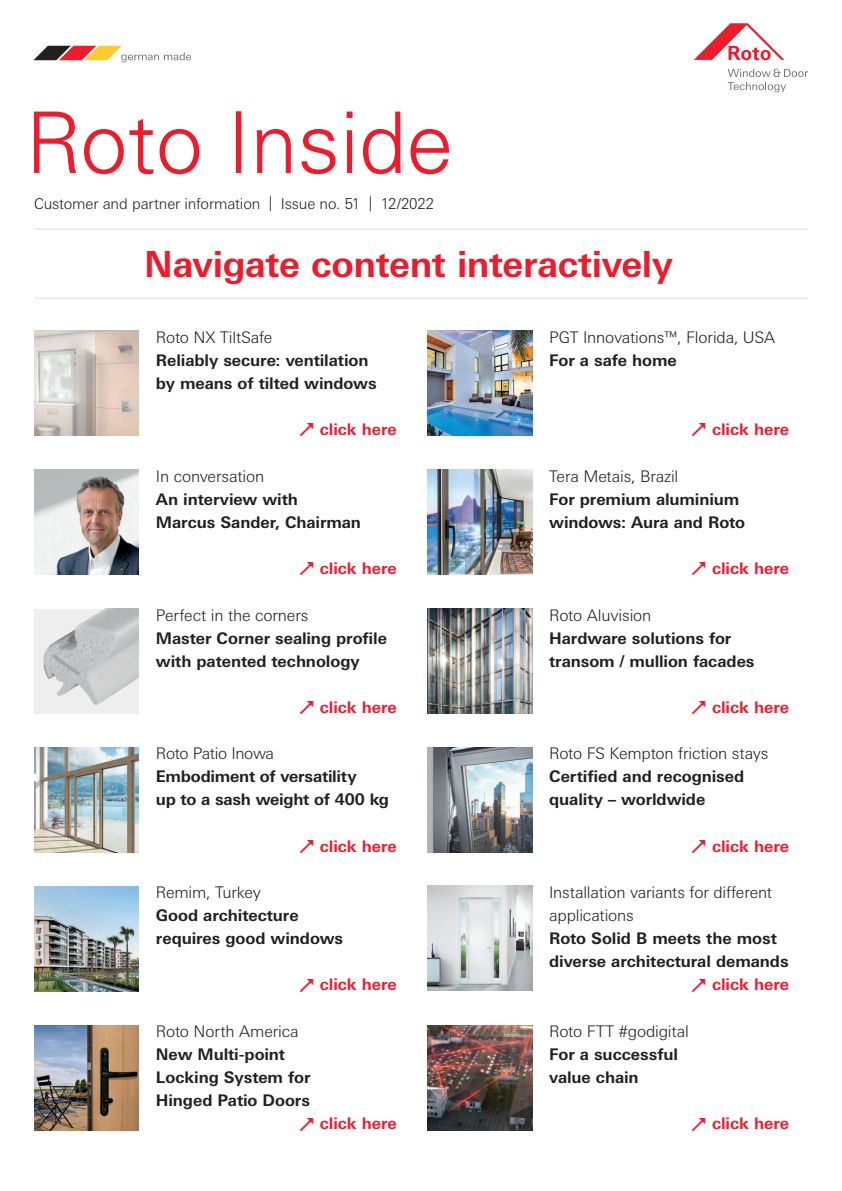
<style>
.page{position:relative;width:842px;height:1191px;background:#fff}
.page>*{position:absolute;margin:0;border:0;box-sizing:border-box;transform-origin:0 0}
.t1{font:700 36px "Univers Next W1 G";letter-spacing:-.01em;color:#ee1b2d}
.t2{font:700 16px/23px "Univers Next W1 G";letter-spacing:-.005em;color:#231f20}
.t3{font:300 16px/23px "Univers Next W1 G";letter-spacing:-.01em;color:#231f20}
.t4{font:700 16px "Univers Next W1 G";letter-spacing:-.005em;color:#ee1b2d}
.t5{font:300 15px "Univers Next W1 G";letter-spacing:-.01em;color:#231f20}
</style>
<div class="page">
<hr style="left:34px;top:298px;width:774px;height:1px;background:#dcdddf">
<img style="left:34px;top:331px;width:105px;height:104px">
<img style="left:428px;top:469px;width:105px;height:105px">
<img style="left:428px;top:608px;width:105px;height:105px">
<img style="left:428px;top:747px;width:105px;height:105px">
<img style="left:428px;top:886px;width:105px;height:104px">
<img style="left:428px;top:1025px;width:105px;height:105px">
<img style="left:428px;top:331px;width:105px;height:104px">
<hr style="left:34px;top:229px;width:774px;height:1px;background:#dcdddf">
<svg style="left:236px;top:111px;width:213px;height:63px"></svg>
<svg style="left:34px;top:112px;width:165px;height:62px"></svg>
<img style="left:34px;top:469px;width:105px;height:105px">
<img style="left:34px;top:886px;width:105px;height:105px">
<img style="left:34px;top:608px;width:105px;height:105px">
<img style="left:34px;top:747px;width:105px;height:105px">
<img style="left:34px;top:1025px;width:105px;height:105px">
<svg style="left:33px;top:46px;width:158px;height:16px"></svg>
<svg style="left:728px;top:69px;width:80px;height:23px"></svg>
<svg style="left:694px;top:23px;width:90px;height:37px"></svg>
<p class="t5" style="left:34px;top:195px;width:402px">Customer and partner information | Issue no. 51 | 12/2022</p>
<h1 class="t1" style="left:144px;top:242px;width:530px">Navigate content interactively</h1>
<p class="t3" style="left:156px;top:325px;width:118px">Roto NX TiltSafe</p>
<p class="t2" style="left:156px;top:348px;width:222px">Reliably secure: ventilation by means of tilted windows</p>
<p class="t4" style="left:320px;top:419px;width:79px">click here</p>
<p class="t3" style="left:156px;top:464px;width:110px">In conversation</p>
<p class="t2" style="left:156px;top:487px;width:207px">An interview with<br>Marcus Sander, Chairman</p>
<p class="t4" style="left:320px;top:558px;width:79px">click here</p>
<p class="t3" style="left:156px;top:603px;width:154px">Perfect in the corners</p>
<p class="t2" style="left:156px;top:626px;width:233px">Master Corner sealing profile with patented technology</p>
<p class="t4" style="left:320px;top:697px;width:79px">click here</p>
<p class="t3" style="left:156px;top:742px;width:120px">Roto Patio Inowa</p>
<p class="t2" style="left:156px;top:765px;width:235px">Embodiment of versatility<br>up to a sash weight of 400 kg</p>
<p class="t4" style="left:320px;top:836px;width:79px">click here</p>
<p class="t3" style="left:156px;top:881px;width:106px">Remim, Turkey</p>
<p class="t2" style="left:156px;top:904px;width:189px">Good architecture requires good windows</p>
<p class="t4" style="left:320px;top:975px;width:79px">click here</p>
<p class="t3" style="left:156px;top:1020px;width:144px">Roto North America</p>
<p class="t2" style="left:156px;top:1043px;width:156px">New Multi-point<br>Locking System for<br>Hinged Patio Doors</p>
<p class="t4" style="left:320px;top:1114px;width:79px">click here</p>
<p class="t3" style="left:549px;top:325px;width:228px">PGT Innovations™, Florida, USA</p>
<p class="t2" style="left:549px;top:348px;width:129px">For a safe home</p>
<p class="t4" style="left:712px;top:419px;width:79px">click here</p>
<p class="t3" style="left:549px;top:464px;width:131px">Tera Metais, Brazil</p>
<p class="t2" style="left:549px;top:487px;width:197px">For premium aluminium windows: Aura and Roto</p>
<p class="t4" style="left:712px;top:558px;width:79px">click here</p>
<p class="t3" style="left:549px;top:603px;width:104px">Roto Aluvision</p>
<p class="t2" style="left:549px;top:626px;width:207px">Hardware solutions for transom / mullion facades</p>
<p class="t4" style="left:712px;top:697px;width:79px">click here</p>
<p class="t3" style="left:549px;top:742px;width:221px">Roto FS Kempton friction stays</p>
<p class="t2" style="left:549px;top:765px;width:197px">Certified and recognised quality – worldwide</p>
<p class="t4" style="left:712px;top:836px;width:79px">click here</p>
<p class="t3" style="left:549px;top:881px;width:224px">Installation variants for different applications</p>
<p class="t2" style="left:549px;top:927px;width:241px">Roto Solid B meets the most diverse architectural demands</p>
<p class="t4" style="left:712px;top:975px;width:79px">click here</p>
<p class="t3" style="left:549px;top:1020px;width:141px">Roto FTT #godigital</p>
<p class="t2" style="left:549px;top:1043px;width:130px">For a successful value chain</p>
<p class="t4" style="left:712px;top:1114px;width:79px">click here</p>
</div>
